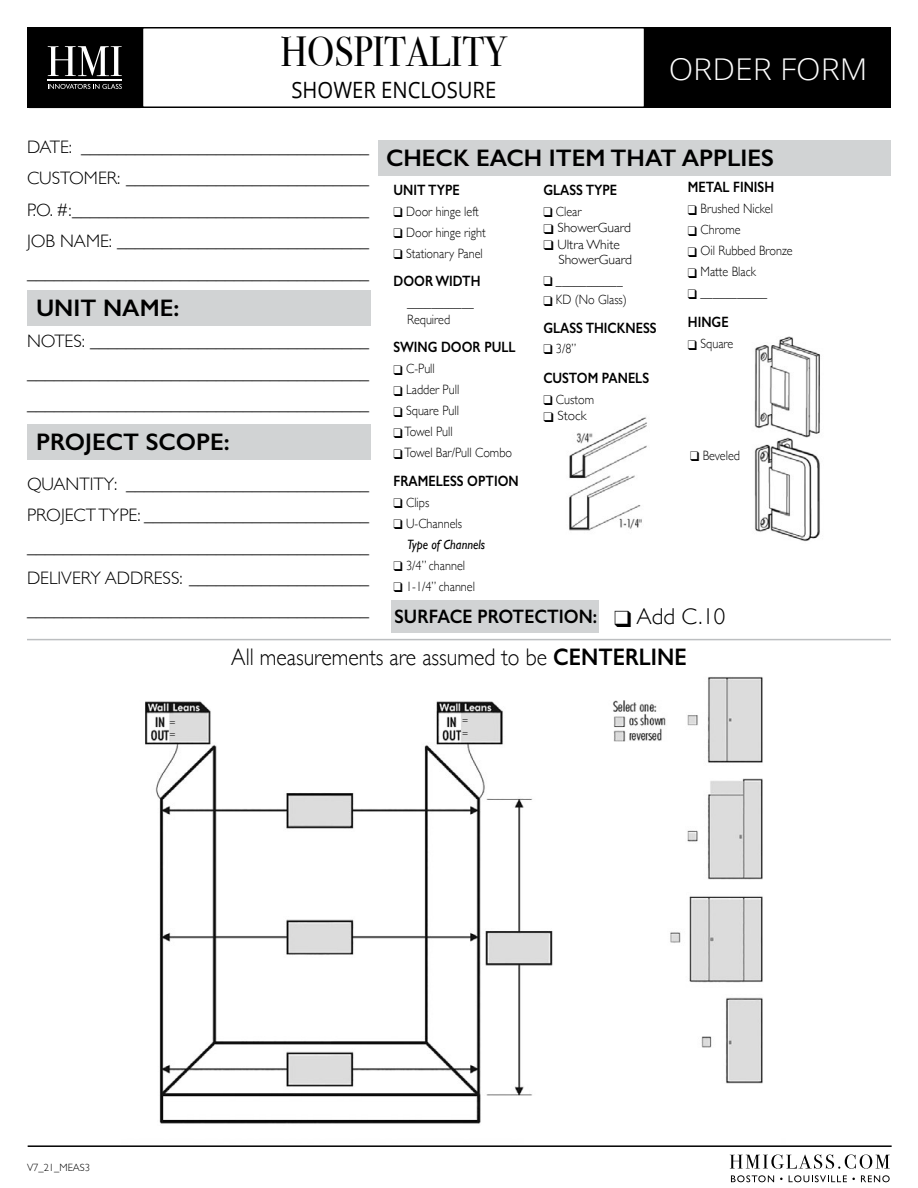
<style>
.page{position:relative;width:918px;height:1188px;background:#fff}
.page>*{position:absolute;margin:0;border:0;box-sizing:border-box;transform-origin:0 0}
.t1{font:42px "Bodoni Svty Two ITCTT";color:#000;scale:.9 1}
.t2{font:300 30px "Open Sans";color:#fff;scale:1.07 1}
.t3{font:600 24px "Gill Sans";color:#000}
.t4{font:300 24px "Gill Sans";color:#000;scale:.9 1}
.t5{font:22.5px "Open Sans";color:#000;scale:.9 1}
.t6{font:600 19.5px "Gill Sans";color:#000;scale:.9 1}
.t7{font:300 18px/31.5px "Gill Sans";color:#000;text-align:justify}
.t8{font:600 15px "Gill Sans";color:#000;scale:.85 1}
.t9{font:300 13.5px/16.5px "Gill Sans";color:#000;scale:.9 1}
.t10{font:300 13.5px/15px "Gill Sans";color:#000}
.t11{font:italic 13.5px/21px "Gill Sans";color:#000;scale:.9 1}
.t12{font:300 10.5px "Gill Sans";color:#000}
.t13{font:10.5px/12.6px "Minion Pro";color:#000}
.s1{font-weight:300;font-style:normal}
.s2{font-weight:300;font-size:22.95px}
.s3{font-weight:600}
</style>
<div class="page">
<div style="left:27px;top:27px;width:864px;height:81px;background:#000"></div>
<svg style="left:47px;top:46px;width:75px;height:43px"></svg>
<hr style="left:48px;top:80px;width:74px;height:1px;background:#fff">
<div style="left:142px;top:28px;width:503px;height:79px;background:#fff"></div>
<div style="left:142px;top:27px;width:503px;height:81px;border:2px solid #000"></div>
<hr style="left:28px;top:1145px;width:864px;height:2px;background:#000">
<svg style="left:730px;top:1154px;width:160px;height:15px"></svg>
<svg style="left:731px;top:1175px;width:43px;height:7px"></svg>
<svg style="left:789px;top:1175px;width:66px;height:7px"></svg>
<svg style="left:861px;top:1175px;width:29px;height:7px"></svg>
<img style="left:569px;top:336px;width:251px;height:205px">
<div style="left:378px;top:140px;width:513px;height:36px;background:#d1d3d4"></div>
<div style="left:27px;top:291px;width:343px;height:35px;background:#d1d3d4"></div>
<div style="left:392px;top:600px;width:207px;height:33px;background:#d1d3d4"></div>
<hr style="left:27px;top:639px;width:864px;height:1px;background:#bcbec0">
<img style="left:145px;top:677px;width:618px;height:447px">
<div style="left:27px;top:424px;width:343px;height:36px;background:#d1d3d4"></div>
<h1 class="t1" style="left:280px;top:18px;width:254px">HOSPITALITY</h1>
<p class="t5" style="left:292px;top:74px;width:229px">SHOWER ENCLOSURE</p>
<h2 class="t2" style="left:669px;top:48px;width:187px">ORDER FORM</h2>
<p class="t7" style="left:27px;top:130px;width:344px">DATE: ________________________________ CUSTOMER: ___________________________ P.O. #:_________________________________ JOB NAME: ____________________________ ______________________________________</p>
<h3 class="t3" style="left:386px;top:143px;width:389px">CHECK EACH ITEM THAT APPLIES</h3>
<h3 class="t3" style="left:36px;top:294px;width:145px">UNIT NAME:</h3>
<p class="t7" style="left:27px;top:325px;width:343px">NOTES: _______________________________ ______________________________________ ______________________________________</p>
<p class="t8" style="left:688px;top:178px;width:103px">METAL FINISH</p>
<p class="t9" style="left:688px;top:200px;width:96px">❑ Brushed Nickel</p>
<p class="t9" style="left:688px;top:221px;width:60px">❑ Chrome</p>
<p class="t9" style="left:688px;top:242px;width:118px">❑ Oil Rubbed Bronze</p>
<p class="t9" style="left:688px;top:263px;width:77px">❑ Matte Black</p>
<p class="t9" style="left:688px;top:284px;width:90px">❑ ___________</p>
<p class="t8" style="left:688px;top:313px;width:49px">HINGE</p>
<p class="t9" style="left:688px;top:335px;width:52px">❑ Square</p>
<p class="t8" style="left:543px;top:180px;width:88px">GLASS TYPE</p>
<p class="t9" style="left:543px;top:202px;width:44px">❑ Clear</p>
<p class="t10" style="left:543px;top:219px;width:89px">❑ ShowerGuard</p>
<p class="t10" style="left:558px;top:236px;width:75px;text-indent:-15px">❑ Ultra White<br>ShowerGuard</p>
<p class="t9" style="left:543px;top:271px;width:90px">❑ ___________</p>
<p class="t9" style="left:543px;top:291px;width:94px">❑ KD (No Glass)</p>
<p class="t8" style="left:543px;top:318px;width:135px">GLASS THICKNESS</p>
<p class="t9" style="left:543px;top:339px;width:38px">❑ 3/8”</p>
<p class="t8" style="left:543px;top:369px;width:126px">CUSTOM PANELS</p>
<p class="t9" style="left:543px;top:390px;width:58px">❑ Custom</p>
<p class="t10" style="left:543px;top:408px;width:45px">❑ Stock</p>
<p class="t8" style="left:394px;top:180px;width:80px">UNIT TYPE</p>
<p class="t9" style="left:394px;top:202px;width:96px">❑ Door hinge left</p>
<p class="t9" style="left:394px;top:223px;width:104px">❑ Door hinge right</p>
<p class="t9" style="left:394px;top:244px;width:101px">❑ Stationary Panel</p>
<p class="t8" style="left:394px;top:272px;width:104px">DOOR WIDTH</p>
<p class="t9" style="left:407px;top:294px;width:76px">___________<br>Required</p>
<p class="t8" style="left:394px;top:338px;width:145px">SWING DOOR PULL</p>
<p class="t9" style="left:394px;top:360px;width:47px">❑ C-Pull</p>
<p class="t9" style="left:394px;top:381px;width:75px">❑ Ladder Pull</p>
<p class="t9" style="left:394px;top:402px;width:74px">❑ Square Pull</p>
<p class="t9" style="left:394px;top:423px;width:67px">❑ Towel Pull</p>
<p class="t9" style="left:394px;top:444px;width:133px">❑ Towel Bar/Pull Combo</p>
<p class="t8" style="left:394px;top:471px;width:149px">FRAMELESS OPTION</p>
<p class="t9" style="left:394px;top:493px;width:41px">❑ Clips</p>
<p class="t11" style="left:407px;top:512px;width:88px;text-indent:-14px">❑ <span class="s1">U-Channels<br></span>Type of Channels</p>
<p class="t9" style="left:394px;top:556px;width:81px">❑ 3/4” channel</p>
<p class="t9" style="left:394px;top:577px;width:92px">❑ 1-1/4” channel</p>
<h3 class="t3" style="left:36px;top:427px;width:195px">PROJECT SCOPE:</h3>
<p class="t7" style="left:27px;top:467px;width:343px">QUANTITY: ___________________________ PROJECT TYPE: _________________________ ______________________________________ DELIVERY ADDRESS: ____________________ ______________________________________</p>
<p class="t9" style="left:690px;top:446px;width:57px">❑ Beveled</p>
<p class="t6" style="left:395px;top:604px;width:369px">SURFACE PROTECTION: ❑ <span class="s2">Add C.10</span></p>
<h3 class="t4" style="left:231px;top:638px;width:508px">All measurements are assumed to be <span class="s3">CENTERLINE</span></h3>
<p class="t13" style="left:170px;top:715px;width:8px">= =</p>
<p class="t13" style="left:462px;top:714px;width:8px">= =</p>
<p class="t12" style="left:27px;top:1160px;width:65px">V7_21_MEAS3</p>
</div>
